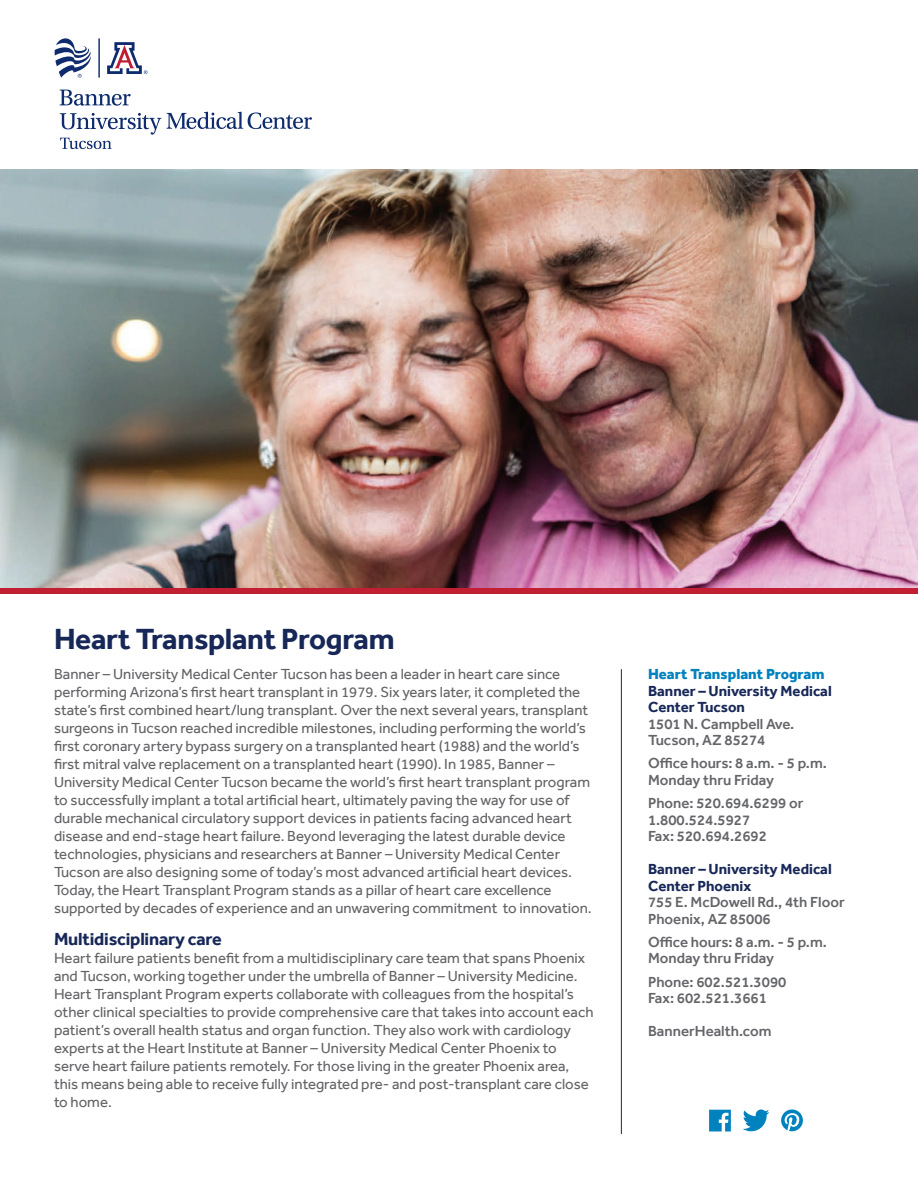
<style>
.page{position:relative;width:918px;height:1188px;background:#fff}
.page>*{position:absolute;margin:0;border:0;box-sizing:border-box;transform-origin:0 0}
.t1{font:700 30px "Effra";letter-spacing:-.01em;color:#172757}
.t2{font:700 18px "Effra";letter-spacing:-.01em;color:#172757}
.t3{font:15px/18px "Effra";color:#636366}
.t4{font:500 15px/16.5px "Effra";color:#646569}
.t5{font:700 15px/16.5px "Effra";color:#172757}
.t6{font:800 15px "Effra";color:#0082bf}
</style>
<div class="page">
<img style="left:0;top:170px;width:918px;height:419px">
<div style="left:0;top:589px;width:918px;height:5px;background:#c31f32"></div>
<svg style="left:107px;top:42px;width:40px;height:32px"></svg>
<hr style="left:98px;top:38px;width:2px;height:40px;background:#0d2b6d">
<svg style="left:60px;top:113px;width:101px;height:36px"></svg>
<svg style="left:167px;top:112px;width:145px;height:17px"></svg>
<svg style="left:55px;top:38px;width:36px;height:40px"></svg>
<svg style="left:60px;top:90px;width:71px;height:16px"></svg>
<hr style="left:621px;top:669px;width:1px;height:465px;background:#172757">
<svg style="left:781px;top:1109px;width:22px;height:22px"></svg>
<svg style="left:709px;top:1110px;width:22px;height:21px"></svg>
<svg style="left:743px;top:1109px;width:26px;height:22px"></svg>
<h1 class="t1" style="left:54px;top:621px;width:342px">Heart Transplant Program</h1>
<p class="t3" style="left:54px;top:665px;width:539px">Banner – University Medical Center Tucson has been a leader in heart care since performing Arizona’s first heart transplant in 1979. Six years later, it completed the state’s first combined heart/lung transplant. Over the next several years, transplant surgeons in Tucson reached incredible milestones, including performing the world’s first coronary artery bypass surgery on a transplanted heart (1988) and the world’s first mitral valve replacement on a transplanted heart (1990). In 1985, Banner – University Medical Center Tucson became the world’s first heart transplant program to successfully implant a total artificial heart, ultimately paving the way for use of durable mechanical circulatory support devices in patients facing advanced heart disease and end-stage heart failure. Beyond leveraging the latest durable device technologies, physicians and researchers at Banner – University Medical Center Tucson are also designing some of today’s most advanced artificial heart devices.<br>Today, the Heart Transplant Program stands as a pillar of heart care excellence supported by decades of experience and an unwavering commitment to innovation.</p>
<p class="t2" style="left:54px;top:928px;width:169px">Multidisciplinary care</p>
<p class="t3" style="left:54px;top:949px;width:541px">Heart failure patients benefit from a multidisciplinary care team that spans Phoenix and Tucson, working together under the umbrella of Banner – University Medicine.<br>Heart Transplant Program experts collaborate with colleagues from the hospital’s other clinical specialties to provide comprehensive care that takes into account each patient’s overall health status and organ function. They also work with cardiology experts at the Heart Institute at Banner – University Medical Center Phoenix to serve heart failure patients remotely. For those living in the greater Phoenix area, this means being able to receive fully integrated pre- and post-transplant care close to home.</p>
<p class="t6" style="left:648px;top:665px;width:178px">Heart Transplant Program</p>
<p class="t5" style="left:648px;top:682px;width:185px">Banner – University Medical<br>Center Tucson</p>
<p class="t4" style="left:648px;top:715px;width:148px">1501 N. Campbell Ave.<br>Tucson, AZ 85274</p>
<p class="t4" style="left:648px;top:755px;width:180px">Office hours: 8 a.m. - 5 p.m.<br>Monday thru Friday</p>
<p class="t4" style="left:648px;top:795px;width:157px">Phone: 520.694.6299 or<br>1.800.524.5927<br>Fax: 520.694.2692</p>
<p class="t5" style="left:648px;top:861px;width:185px">Banner – University Medical<br>Center Phoenix</p>
<p class="t4" style="left:648px;top:894px;width:198px">755 E. McDowell Rd., 4th Floor<br>Phoenix, AZ 85006</p>
<p class="t4" style="left:648px;top:934px;width:180px">Office hours: 8 a.m. - 5 p.m.<br>Monday thru Friday</p>
<p class="t4" style="left:648px;top:973px;width:140px">Phone: 602.521.3090<br>Fax: 602.521.3661</p>
<p class="t4" style="left:648px;top:1023px;width:125px">BannerHealth.com</p>
</div>
